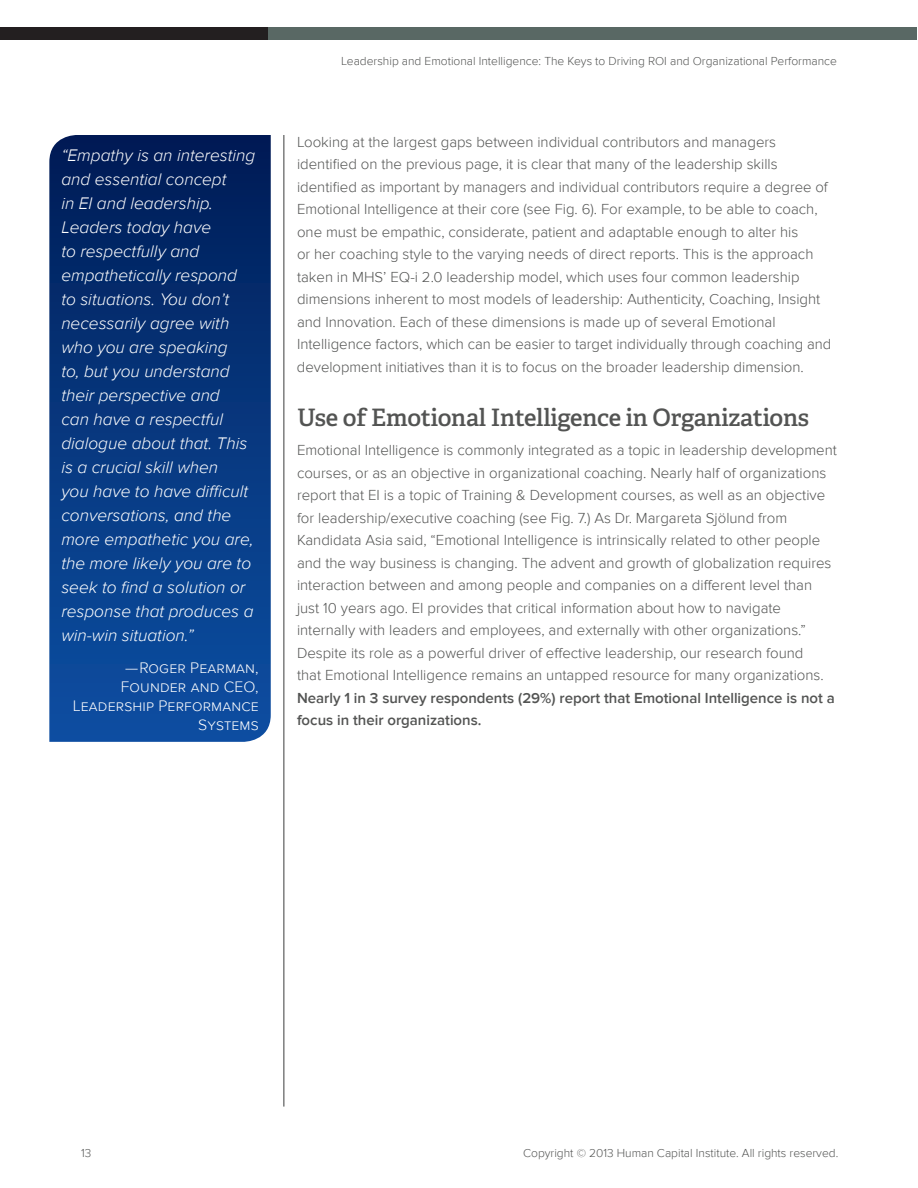
<style>
.page{position:relative;width:918px;height:1188px;background:#fff}
.page>*{position:absolute;margin:0;border:0;box-sizing:border-box;transform-origin:0 0}
.t1{font:600 24px "Adelle";letter-spacing:-.01em;color:#535453}
.t2{font:italic 300 17.25px/24px "Proxima Nova";color:#fff}
.t3{font:300 15.75px/18.9px "Proxima Nova";letter-spacing:.01em;color:#fff;text-align:right}
.t4{font:300 15px/22.5px "Proxima Nova";color:#535453}
.t5{font:600 15px/22.5px "Proxima Nova";color:#535453}
.t6{font:300 12px "Proxima Nova";color:#535453}
</style>
<div class="page">
<div style="left:266px;top:27px;width:650px;height:13px;background:#596864"></div>
<div style="left:1px;top:27px;width:267px;height:13px;background:#231f20"></div>
<hr style="left:284px;top:135px;width:1px;height:972px;background:#3c3d3d">
<svg style="left:49px;top:135px;width:222px;height:607px;background:#08377e"></svg>
<p class="t2" style="left:61px;top:143px;width:195px">“Empathy is an interesting and essential concept<br>in EI and leadership.<br>Leaders today have<br>to respectfully and empathetically respond to situations. You don’t necessarily agree with who you are speaking<br>to, but you understand their perspective and<br>can have a respectful dialogue about that. This is a crucial skill when<br>you have to have difficult conversations, and the more empathetic you are, the more likely you are to seek to find a solution or response that produces a win-win situation.”</p>
<p class="t3" style="left:73px;top:659px;width:188px">—Roger Pearman,<br>Founder and CEO,<br>Leadership Performance<br>Systems</p>
<p class="t6" style="left:341px;top:54px;width:497px">Leadership and Emotional Intelligence: The Keys to Driving ROI and Organizational Performance</p>
<p class="t4" style="left:297px;top:131px;width:536px">Looking at the largest gaps between individual contributors and managers identified on the previous page, it is clear that many of the leadership skills identified as important by managers and individual contributors require a degree of Emotional Intelligence at their core (see Fig. 6). For example, to be able to coach, one must be empathic, considerate, patient and adaptable enough to alter his<br>or her coaching style to the varying needs of direct reports. This is the approach taken in MHS’ EQ-i 2.0 leadership model, which uses four common leadership dimensions inherent to most models of leadership: Authenticity, Coaching, Insight and Innovation. Each of these dimensions is made up of several Emotional Intelligence factors, which can be easier to target individually through coaching and development initiatives than it is to focus on the broader leadership dimension.</p>
<h1 class="t1" style="left:297px;top:402px;width:514px">Use of Emotional Intelligence in Organizations</h1>
<p class="t4" style="left:297px;top:439px;width:541px">Emotional Intelligence is commonly integrated as a topic in leadership development courses, or as an objective in organizational coaching. Nearly half of organizations report that EI is a topic of Training &amp; Development courses, as well as an objective for leadership/executive coaching (see Fig. 7.) As Dr. Margareta Sjölund from Kandidata Asia said, “Emotional Intelligence is intrinsically related to other people and the way business is changing. The advent and growth of globalization requires interaction between and among people and companies on a different level than just 10 years ago. EI provides that critical information about how to navigate internally with leaders and employees, and externally with other organizations.” Despite its role as a powerful driver of effective leadership, our research found<br>that Emotional Intelligence remains an untapped resource for many organizations.</p>
<p class="t5" style="left:297px;top:687px;width:539px">Nearly 1 in 3 survey respondents (29%) report that Emotional Intelligence is not a focus in their organizations.</p>
<p class="t6" style="left:81px;top:1146px;width:12px">13</p>
<p class="t6" style="left:523px;top:1146px;width:317px">Copyright © 2013 Human Capital Institute. All rights reserved.</p>
</div>
